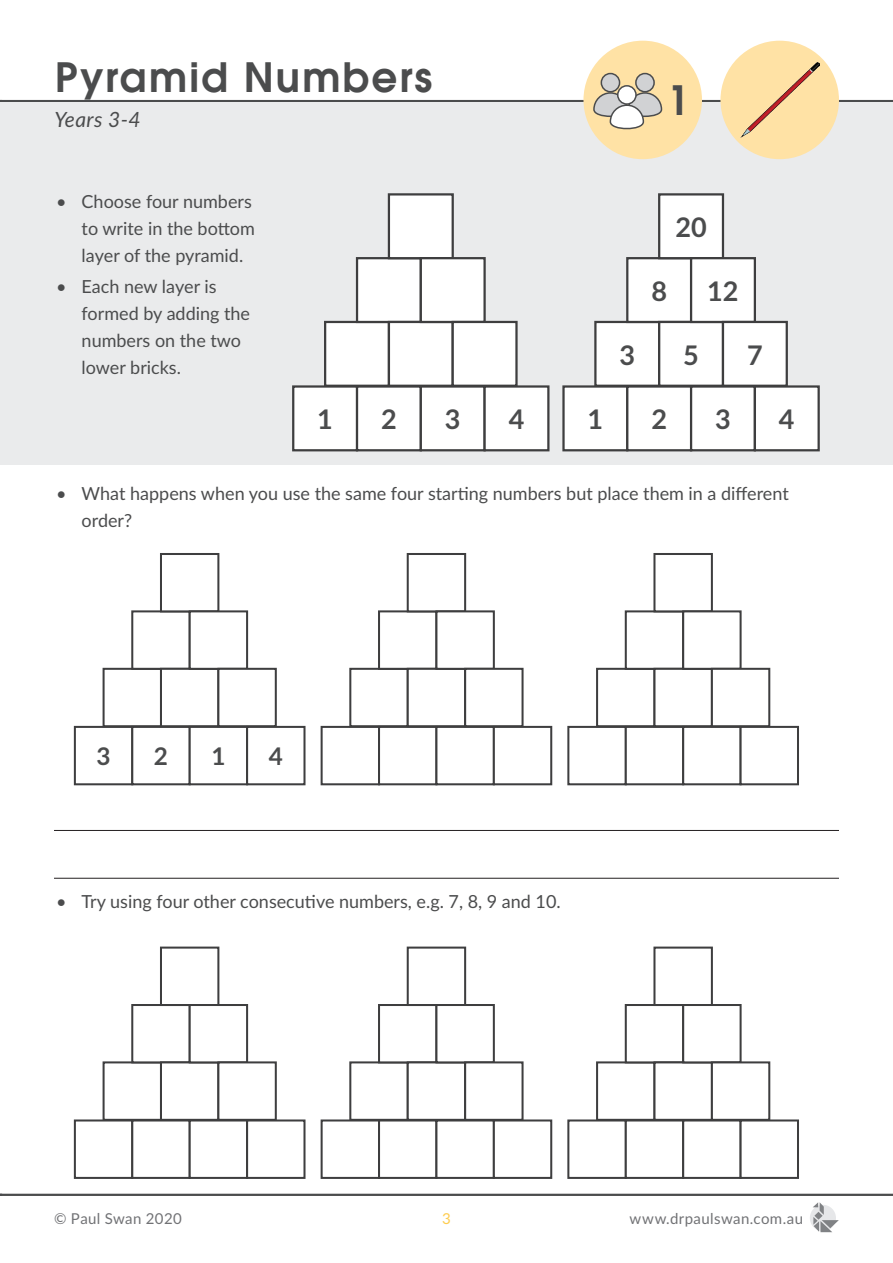
<style>
.page{position:relative;width:893px;height:1263px;background:#fff}
.page>*{position:absolute;margin:0;border:0;box-sizing:border-box;transform-origin:0 0}
.t1{font:600 40.5px "Avant Garde LT";letter-spacing:.055em;color:#4b4c4d}
.t2{font:700 27px "Lato";color:#4b4c4d}
.t3{font:700 24.3px "Lato";color:#4b4c4d}
.t4{font:italic 21px "Lato";letter-spacing:.02em;color:#4b4c4d}
.t5{font:18px/27px "Lato";color:#4b4c4d}
.t6{font:15px "Lato";letter-spacing:.025em;color:#717275}
.t7{font:15px "Lato";color:#fecc4e}
</style>
<div class="page">
<hr style="left:0;top:100px;width:893px;height:2px;background:#4b4c4d">
<hr style="left:0;top:1194px;width:893px;height:2px;background:#4b4c4d">
<div style="left:810px;top:1205px;width:26px;height:26px;background:#e6e7e9;border-radius:50%"></div>
<svg style="left:813px;top:1202px;width:26px;height:30px"></svg>
<div style="left:0;top:102px;width:893px;height:363px;background:#eaebec"></div>
<div style="left:583px;top:41px;width:119px;height:118px;background:#ffe2a5;border-radius:50%"></div>
<svg style="left:292px;top:193px;width:258px;height:259px"></svg>
<svg style="left:73px;top:553px;width:233px;height:233px"></svg>
<svg style="left:73px;top:946px;width:233px;height:233px"></svg>
<svg style="left:320px;top:553px;width:233px;height:233px"></svg>
<svg style="left:320px;top:946px;width:233px;height:233px"></svg>
<svg style="left:567px;top:553px;width:232px;height:233px"></svg>
<svg style="left:567px;top:946px;width:232px;height:233px"></svg>
<svg style="left:562px;top:193px;width:258px;height:259px"></svg>
<hr style="left:54px;top:830px;width:785px;height:1px;background:#231f20">
<hr style="left:54px;top:878px;width:785px;height:1px;background:#231f20">
<div style="left:636px;top:74px;width:18px;height:18px;background:#d1d2d4;border-radius:50%"></div>
<div style="left:635px;top:73px;width:20px;height:19px;border:2px solid #4b4c4d;border-radius:50%"></div>
<div style="left:601px;top:74px;width:19px;height:18px;background:#d1d2d4;border-radius:50%"></div>
<div style="left:601px;top:73px;width:19px;height:19px;border:2px solid #4b4c4d;border-radius:50%"></div>
<div style="left:618px;top:86px;width:18px;height:18px;background:#fff;border-radius:50%"></div>
<div style="left:617px;top:85px;width:20px;height:20px;border:2px solid #4b4c4d;border-radius:50%"></div>
<svg style="left:593px;top:92px;width:69px;height:38px"></svg>
<div style="left:720px;top:41px;width:119px;height:118px;background:#ffe2a5;border-radius:50%"></div>
<img style="left:741px;top:62px;width:79px;height:76px">
<h1 class="t1" style="left:55px;top:61px;width:379px">Pyramid Numbers</h1>
<p class="t4" style="left:54px;top:107px;width:88px">Years 3-4</p>
<p class="t5" style="left:82px;top:189px;width:175px;text-indent:-26px">• Choose four numbers to write in the bottom layer of the pyramid.</p>
<p class="t5" style="left:82px;top:274px;width:170px;text-indent:-26px">• Each new layer is formed by adding the numbers on the two lower bricks.</p>
<h2 class="t2" style="left:317px;top:409px;width:17px">1</h2>
<h2 class="t2" style="left:381px;top:409px;width:17px">2</h2>
<h2 class="t2" style="left:445px;top:409px;width:17px">3</h2>
<h2 class="t2" style="left:509px;top:409px;width:17px">4</h2>
<h1 class="t1" style="left:667px;top:84px;width:24px">1</h1>
<h2 class="t2" style="left:588px;top:409px;width:17px">1</h2>
<h2 class="t2" style="left:619px;top:345px;width:17px">3</h2>
<h2 class="t2" style="left:675px;top:217px;width:33px">20</h2>
<h2 class="t2" style="left:651px;top:281px;width:17px">8</h2>
<h2 class="t2" style="left:707px;top:281px;width:33px">12</h2>
<h2 class="t2" style="left:683px;top:345px;width:17px">5</h2>
<h2 class="t2" style="left:747px;top:345px;width:17px">7</h2>
<h2 class="t2" style="left:651px;top:409px;width:17px">2</h2>
<h2 class="t2" style="left:715px;top:409px;width:17px">3</h2>
<h2 class="t2" style="left:779px;top:409px;width:17px">4</h2>
<p class="t5" style="left:82px;top:481px;width:709px;text-indent:-26px">• What happens when you use the same four starting numbers but place them in a different order?</p>
<h3 class="t3" style="left:97px;top:747px;width:16px">3</h3>
<h3 class="t3" style="left:154px;top:747px;width:16px">2</h3>
<h3 class="t3" style="left:211px;top:747px;width:16px">1</h3>
<h3 class="t3" style="left:269px;top:747px;width:16px">4</h3>
<p class="t5" style="left:56px;top:890px;width:506px">• Try using four other consecutive numbers, e.g. 7, 8, 9 and 10.</p>
<p class="t6" style="left:54px;top:1212px;width:129px">© Paul Swan 2020</p>
<p class="t7" style="left:442px;top:1212px;width:10px">3</p>
<p class="t6" style="left:629px;top:1212px;width:175px">www.drpaulswan.com.au</p>
</div>
